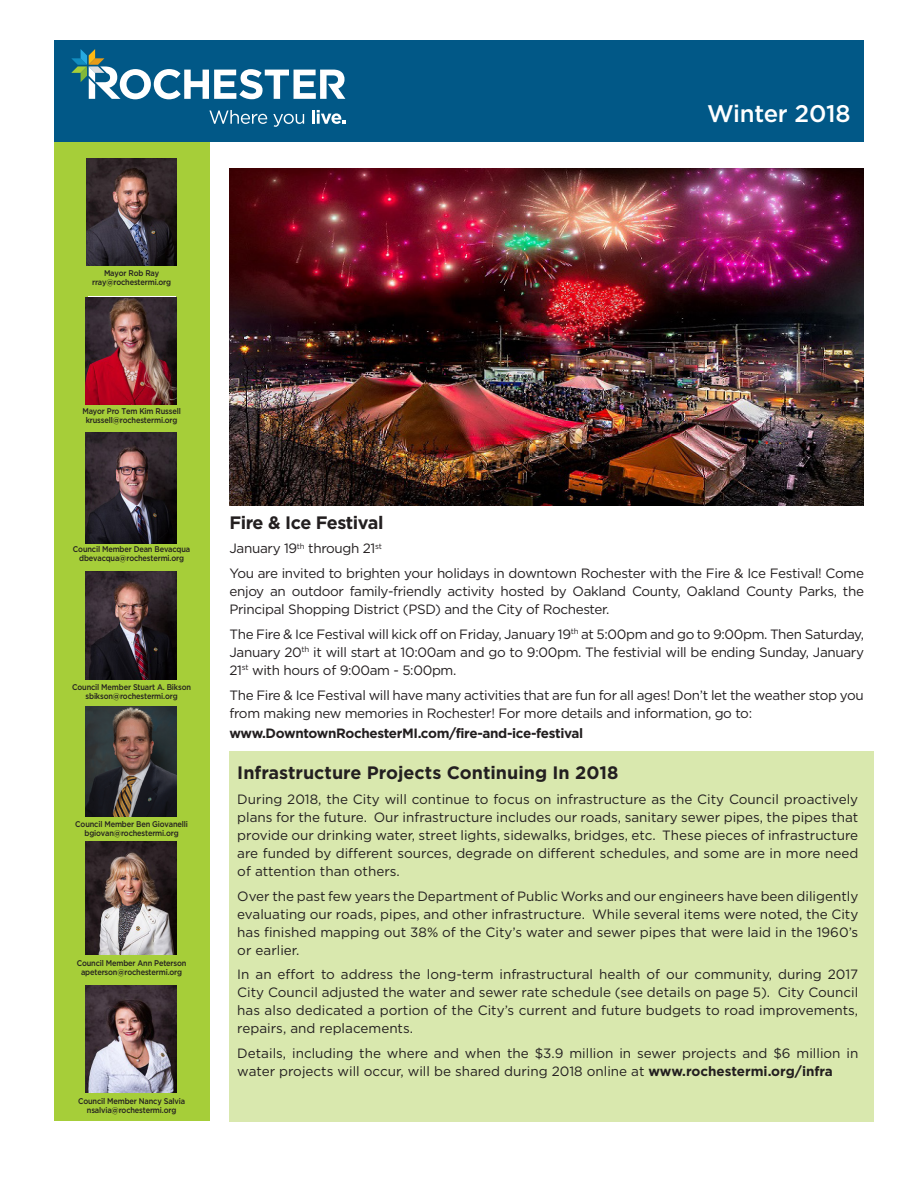
<style>
.page{position:relative;width:918px;height:1188px;background:#fff}
.page>*{position:absolute;margin:0;border:0;box-sizing:border-box;transform-origin:0 0}
.Issue_Stamp_Front{font:500 24px "Gotham";letter-spacing:-.01em;color:#fff}
.Article_Text{font:700 18px "Gotham";color:#231f20}
.Article_Text-2{font:700 18px "Gotham";letter-spacing:-.025em;color:#231f20}
.Article_Text-3{font:13.5px/18px "Gotham";letter-spacing:-.025em;color:#231f20;text-align:justify}
.Article_Text-4{font:13.5px/18px "Gotham";color:#231f20}
.Article_Text-5{font:700 13.5px "Gotham";letter-spacing:-.025em;color:#231f20}
.Council_Members{font:500 8.25px "Gotham";letter-spacing:-.02em;color:#231f20;scale:.9 1}
.s1{font-weight:700}
</style>
<div class="page">
<div style="left:54px;top:142px;width:155px;height:978px;background:#a6ce39"></div>
<div style="left:54px;top:40px;width:810px;height:102px;background:#015887"></div>
<svg style="left:209px;top:110px;width:58px;height:14px"></svg>
<svg style="left:273px;top:114px;width:31px;height:13px"></svg>
<hr style="left:312px;top:110px;width:3px;height:14px;background:#fff">
<svg style="left:317px;top:110px;width:29px;height:14px"></svg>
<svg style="left:71px;top:49px;width:274px;height:50px"></svg>
<img style="left:85px;top:706px;width:91px;height:110px">
<div style="left:230px;top:752px;width:644px;height:370px;background:#d9e8ae"></div>
<img style="left:230px;top:168px;width:634px;height:337px">
<img style="left:85px;top:842px;width:91px;height:113px">
<img style="left:86px;top:158px;width:90px;height:108px">
<img style="left:85px;top:985px;width:91px;height:107px">
<img style="left:85px;top:297px;width:91px;height:107px">
<img style="left:85px;top:432px;width:91px;height:111px">
<img style="left:85px;top:572px;width:91px;height:107px">
<p class="Issue_Stamp_Front" style="left:707px;top:98px;width:145px">Winter 2018</p>
<p class="Council_Members" style="left:104px;top:268px;width:63px">Mayor Rob Ray</p>
<p class="Council_Members" style="left:92px;top:277px;width:89px">rray@rochestermi.org</p>
<p class="Council_Members" style="left:82px;top:406px;width:111px">Mayor Pro Tem Kim Russell</p>
<p class="Council_Members" style="left:86px;top:415px;width:103px">krussell@rochestermi.org</p>
<p class="Council_Members" style="left:73px;top:544px;width:132px">Council Member Dean Bevacqua</p>
<p class="Council_Members" style="left:79px;top:553px;width:118px">dbevacqua@rochestermi.org</p>
<p class="Council_Members" style="left:72px;top:682px;width:133px">Council Member Stuart A. Bikson</p>
<p class="Council_Members" style="left:86px;top:691px;width:104px">sbikson@rochestermi.org</p>
<p class="Council_Members" style="left:75px;top:819px;width:127px">Council Member Ben Giovanelli</p>
<p class="Council_Members" style="left:85px;top:828px;width:106px">bgiovan@rochestermi.org</p>
<p class="Council_Members" style="left:77px;top:957px;width:123px">Council Member Ann Peterson</p>
<p class="Council_Members" style="left:81px;top:966px;width:114px">apeterson@rochestermi.org</p>
<p class="Council_Members" style="left:78px;top:1095px;width:120px">Council Member Nancy Salvia</p>
<p class="Council_Members" style="left:87px;top:1104px;width:101px">nsalvia@rochestermi.org</p>
<p class="Article_Text-2" style="left:230px;top:510px;width:156px">Fire &amp; Ice Festival</p>
<p class="Article_Text-3" style="left:230px;top:539px;width:154px">January 19<sup>th</sup> through 21<sup>st</sup></p>
<p class="Article_Text-3" style="left:230px;top:564px;width:636px">You are invited to brighten your holidays in downtown Rochester with the Fire &amp; Ice Festival! Come enjoy an outdoor family-friendly activity hosted by Oakland County, Oakland County Parks, the Principal Shopping District (PSD) and the City of Rochester.</p>
<p class="Article_Text-3" style="left:230px;top:625px;width:636px">The Fire &amp; Ice Festival will kick off on Friday, January 19<sup>th</sup> at 5:00pm and go to 9:00pm. Then Saturday, January 20<sup>th</sup> it will start at 10:00am and go to 9:00pm. The festivial will be ending Sunday, January 21<sup>st</sup> with hours of 9:00am - 5:00pm.</p>
<p class="Article_Text-3" style="left:230px;top:685px;width:636px">The Fire &amp; Ice Festival will have many activities that are fun for all ages! Don’t let the weather stop you from making new memories in Rochester! For more details and information, go to:</p>
<p class="Article_Text-5" style="left:230px;top:724px;width:355px">www.DowntownRochesterMI.com/fire-and-ice-festival</p>
<p class="Article_Text" style="left:237px;top:761px;width:383px">Infrastructure Projects Continuing In 2018</p>
<p class="Article_Text-3" style="left:237px;top:790px;width:623px">During 2018, the City will continue to focus on infrastructure as the City Council proactively plans for the future. Our infrastructure includes our roads, sanitary sewer pipes, the pipes that provide our drinking water, street lights, sidewalks, bridges, etc. These pieces of infrastructure are funded by different sources, degrade on different schedules, and some are in more need of attention than others.</p>
<p class="Article_Text-3" style="left:237px;top:886px;width:623px">Over the past few years the Department of Public Works and our engineers have been diligently evaluating our roads, pipes, and other infrastructure. While several items were noted, the City has finished mapping out 38% of the City’s water and sewer pipes that were laid in the 1960’s or earlier.</p>
<p class="Article_Text-3" style="left:237px;top:965px;width:623px">In an effort to address the long-term infrastructural health of our community, during 2017<br>City Council adjusted the water and sewer rate schedule (see details on page 5). City Council has also dedicated a portion of the City’s current and future budgets to road improvements, repairs, and replacements.</p>
<p class="Article_Text-4" style="left:237px;top:1044px;width:623px">Details, including the where and when the $3.9 million in sewer projects and $6 million in water projects will occur, will be shared during 2018 online at <span class="s1">www.rochestermi.org/infra</span></p>
</div>
